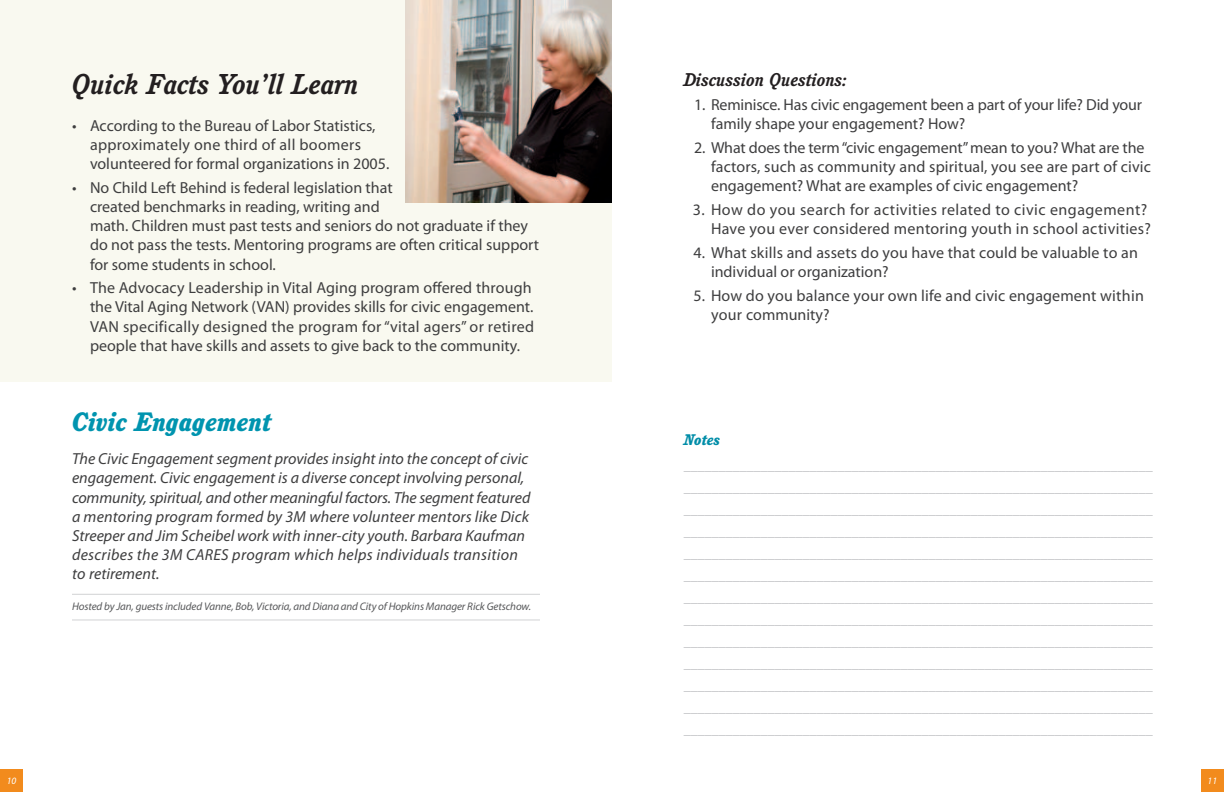
<style>
.page{position:relative;width:1224px;height:792px;background:#fff}
.page>*{position:absolute;margin:0;border:0;box-sizing:border-box;transform-origin:0 0}
.t1{font:italic 700 28px "Cushing";color:#231f20}
.t2{font:italic 800 26px "Cushing";color:#0094af}
.t3{font:italic 700 18px "Cushing";color:#231f20}
.t4{font:16px/19.2px "Myriad Pro";color:#3e3e3f}
.t5{font:italic 16px/19.2px "Myriad Pro";color:#3e3e3f}
.t6{font:16px/19.2px "Myriad Pro";letter-spacing:.02em;color:#3e3e3f;text-align:right}
.t7{font:italic 800 15px "Cushing";color:#008da8}
.t8{font:14px/22px "Myriad Pro";color:#bcbdc0;text-align:justify}
.t9{font:italic 11px "Myriad Pro";letter-spacing:-.01em;color:#57585a}
.t10{font:italic 9.8px "Myriad Pro";color:#fff}
</style>
<div class="page">
<div style="left:0;top:0;width:612px;height:381px;background:#f9f9f0"></div>
<img style="left:405px;top:0;width:207px;height:203px">
<hr style="left:72px;top:594px;width:468px;height:1px;background:#d1d2d4">
<hr style="left:72px;top:620px;width:468px;height:1px;background:#d1d2d4">
<div style="left:0;top:769px;width:23px;height:23px;background:#f28b1d"></div>
<div style="left:1201px;top:769px;width:23px;height:23px;background:#f28b1d"></div>
<h1 class="t1" style="left:72px;top:68px;width:288px">Quick Facts You’ll Learn</h1>
<p class="t3" style="left:684px;top:69px;width:165px">Discussion Questions:</p>
<p class="t4" style="left:711px;top:95px;width:433px;text-indent:-17px">1. Reminisce. Has civic engagement been a part of your life? Did your family shape your engagement? How?</p>
<p class="t4" style="left:711px;top:137px;width:441px;text-indent:-17px">2. What does the term “civic engagement” mean to you? What are the factors, such as community and spiritual, you see are part of civic engagement? What are examples of civic engagement?</p>
<p class="t6" style="left:693px;top:200px;width:460px">3. How do you search for activities related to civic engagement?<br>Have you ever considered mentoring youth in school activities?</p>
<p class="t4" style="left:711px;top:242px;width:428px;text-indent:-18px">4. What skills and assets do you have that could be valuable to an individual or organization?</p>
<p class="t4" style="left:711px;top:285px;width:435px;text-indent:-18px">5. How do you balance your own life and civic engagement within your community?</p>
<p class="t4" style="left:90px;top:115px;width:301px;text-indent:-18px">• According to the Bureau of Labor Statistics, approximately one third of all boomers volunteered for formal organizations in 2005.</p>
<p class="t4" style="left:90px;top:177px;width:451px;text-indent:-18px">• No Child Left Behind is federal legislation that<br>created benchmarks in reading, writing and<br>math. Children must past tests and seniors do not graduate if they do not pass the tests. Mentoring programs are often critical support for some students in school.</p>
<p class="t4" style="left:90px;top:278px;width:446px;text-indent:-18px">• The Advocacy Leadership in Vital Aging program offered through the Vital Aging Network (VAN) provides skills for civic engagement.<br>VAN specifically designed the program for “vital agers” or retired people that have skills and assets to give back to the community.</p>
<h2 class="t2" style="left:72px;top:406px;width:201px">Civic Engagement</h2>
<p class="t5" style="left:72px;top:449px;width:460px">The Civic Engagement segment provides insight into the concept of civic engagement. Civic engagement is a diverse concept involving personal, community, spiritual, and other meaningful factors. The segment featured a mentoring program formed by 3M where volunteer mentors like Dick Streeper and Jim Scheibel work with inner-city youth. Barbara Kaufman describes the 3M CARES program which helps individuals transition to retirement.</p>
<p class="t9" style="left:72px;top:600px;width:461px">Hosted by Jan, guests included Vanne, Bob, Victoria, and Diana and City of Hopkins Manager Rick Getschow.</p>
<p class="t7" style="left:684px;top:431px;width:38px">Notes</p>
<p class="t8" style="left:684px;top:454px;width:470px">___________________________________________________________________ ___________________________________________________________________ ___________________________________________________________________ ___________________________________________________________________ ___________________________________________________________________ ___________________________________________________________________ ___________________________________________________________________ ___________________________________________________________________ ___________________________________________________________________ ___________________________________________________________________ ___________________________________________________________________ ___________________________________________________________________ ___________________________________________________________________</p>
<p class="t10" style="left:7px;top:775px;width:11px">10</p>
<p class="t10" style="left:1208px;top:775px;width:11px">11</p>
</div>
